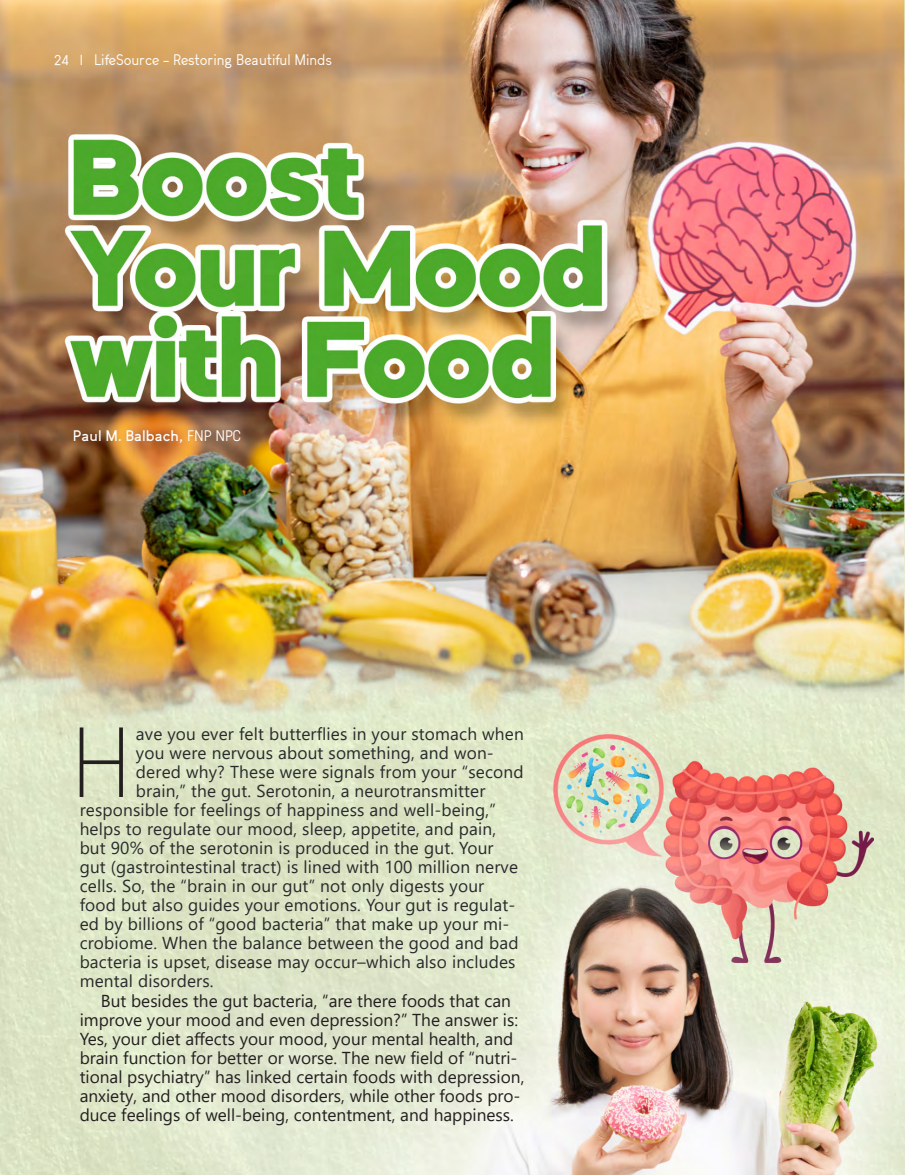
<style>
.page{position:relative;width:905px;height:1175px;background:#fff}
.page>*{position:absolute;margin:0;border:0;box-sizing:border-box;transform-origin:0 0}
.t1{font:300 97.2px "Arvin";color:#231f20}
.t2{font:17.25px "Segoe UI";letter-spacing:.01em;color:#282a2b}
.t3{font:17.25px/19px "Segoe UI";color:#231f20}
.t4{font:15px "Arvin";color:#fff}
.t5{font:700 15px "Arvin";color:#fff}
.s1{font-weight:400}
</style>
<div class="page">
<img style="left:0;top:0;width:904px;height:1174px">
<p class="t4" style="left:54px;top:51px;width:279px">24 | LifeSource - Restoring Beautiful Minds</p>
<p class="t5" style="left:73px;top:426px;width:169px">Paul M. Balbach, <span class="s1">FNP NPC</span></p>
<p class="t1" style="left:71px;top:706px;width:61px">H</p>
<p class="t2" style="left:136px;top:717px;width:389px">ave you ever felt butterflies in your stomach when</p>
<p class="t2" style="left:136px;top:736px;width:359px">you were nervous about something, and won-</p>
<p class="t2" style="left:136px;top:755px;width:389px">dered why? These were signals from your “second</p>
<p class="t2" style="left:136px;top:774px;width:351px">brain,” the gut. Serotonin, a neurotransmitter</p>
<p class="t2" style="left:80px;top:793px;width:418px">responsible for feelings of happiness and well-being,”</p>
<p class="t2" style="left:80px;top:812px;width:418px">helps to regulate our mood, sleep, appetite, and pain,</p>
<p class="t2" style="left:80px;top:831px;width:415px">but 90% of the serotonin is produced in the gut. Your</p>
<p class="t2" style="left:80px;top:850px;width:440px">gut (gastrointestinal tract) is lined with 100 million nerve</p>
<p class="t2" style="left:80px;top:869px;width:406px">cells. So, the “brain in our gut” not only digests your</p>
<p class="t2" style="left:80px;top:889px;width:437px">food but also guides your emotions. Your gut is regulat-</p>
<p class="t2" style="left:80px;top:908px;width:431px">ed by billions of “good bacteria” that make up your mi-</p>
<p class="t2" style="left:80px;top:927px;width:440px">crobiome. When the balance between the good and bad</p>
<p class="t2" style="left:80px;top:946px;width:437px">bacteria is upset, disease may occur–which also includes</p>
<p class="t2" style="left:80px;top:965px;width:135px">mental disorders.</p>
<p class="t3" style="left:80px;top:989px;width:446px;text-indent:21px">But besides the gut bacteria, “are there foods that can improve your mood and even depression?” The answer is:<br>Yes, your diet affects your mood, your mental health, and brain function for better or worse. The new field of “nutri&shy;tional psychiatry” has linked certain foods with depression, anxiety, and other mood disorders, while other foods pro&shy;duce feelings of well-being, contentment, and happiness.</p>
</div>
